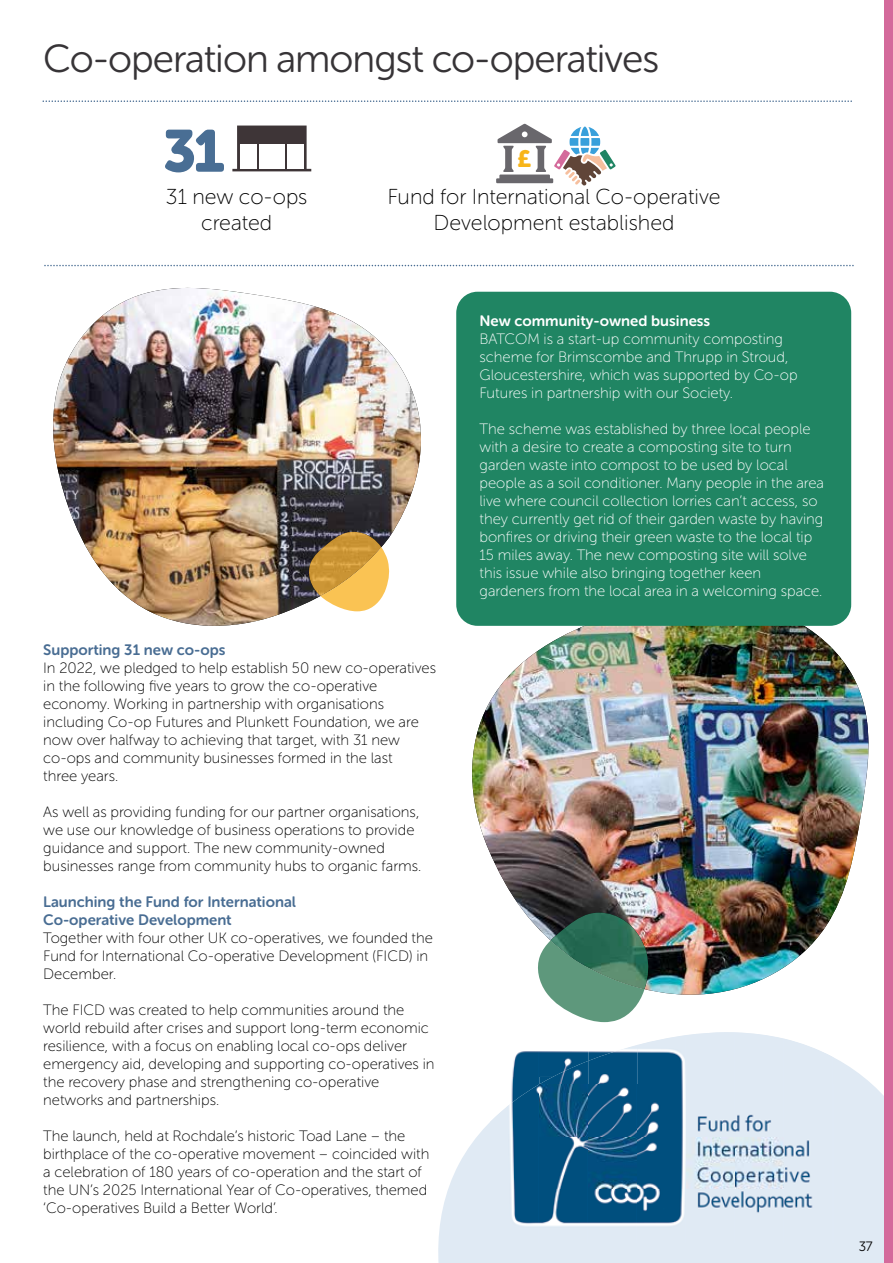
<style>
.page{position:relative;width:893px;height:1263px;background:#fff}
.page>*{position:absolute;margin:0;border:0;box-sizing:border-box;transform-origin:0 0}
.t1{font:58.95px "Museo Sans Rounded 900";color:#496e94}
.t2{font:39px "Museo Sans Rounded 300";letter-spacing:-.025em;color:#373437}
.t3{font:23.55px "Museo Sans Rounded 900";color:#f8b51a}
.t4{font:21.6px/26px "Museo Sans Rounded 100";color:#000;text-align:center}
.t5{font:15px/18px "Museo Sans Rounded 100";color:#000}
.t6{font:15px/18px "Museo Sans Rounded 100";color:#fff}
.t7{font:15px/18px "Museo Sans Rounded 700";color:#496d93}
.t8{font:15px "Museo Sans Rounded 700";color:#fff}
.t9{font:13.5px "Museo Sans Rounded 300";color:#000}
</style>
<div class="page">
<svg style="left:438px;top:1057px;width:446px;height:206px;fill:#e0eaf4"></svg>
<img style="left:465px;top:594px;width:404px;height:401px">
<img style="left:472px;top:625px;width:195px;height:368px">
<svg style="left:535px;top:940px;width:109px;height:82px"></svg>
<img style="left:551px;top:912px;width:99px;height:77px">
<img style="left:186px;top:287px;width:235px;height:333px">
<img style="left:53px;top:288px;width:209px;height:338px">
<svg style="left:320px;top:547px;width:70px;height:64px"></svg>
<img style="left:310px;top:532px;width:71px;height:32px">
<img style="left:307px;top:564px;width:59px;height:32px">
<svg style="left:232px;top:126px;width:79px;height:45px"></svg>
<div style="left:259px;top:145px;width:26px;height:24px;background:#fff"></div>
<div style="left:240px;top:145px;width:17px;height:24px;background:#fff"></div>
<div style="left:287px;top:145px;width:17px;height:24px;background:#fff"></div>
<svg style="left:496px;top:124px;width:120px;height:61px"></svg>
<svg style="left:44px;top:265px;width:810px;height:1px"></svg>
<svg style="left:43px;top:100px;width:809px;height:2px"></svg>
<div style="left:456px;top:292px;width:395px;height:334px;background:#208563;border-radius:21px"></div>
<div style="left:884px;top:0;width:9px;height:1263px;background:#d46a9b"></div>
<img style="left:490px;top:1051px;width:98px;height:26px">
<img style="left:490px;top:1077px;width:49px;height:8px">
<img style="left:539px;top:1061px;width:49px;height:24px">
<img style="left:588px;top:1045px;width:49px;height:40px">
<img style="left:637px;top:1035px;width:49px;height:50px">
<div style="left:686px;top:1032px;width:98px;height:53px;background:#e0eaf4"></div>
<img style="left:784px;top:1039px;width:49px;height:46px">
<img style="left:490px;top:1085px;width:343px;height:157px">
<h2 class="t2" style="left:43px;top:38px;width:617px">Co-operation amongst co-operatives</h2>
<h1 class="t1" style="left:163px;top:118px;width:63px">31</h1>
<h3 class="t4" style="left:166px;top:184px;width:143px">31 new co-ops created</h3>
<h3 class="t3" style="left:517px;top:145px;width:16px">£</h3>
<h3 class="t4" style="left:387px;top:184px;width:335px">Fund for International Co-operative<br>Development established</h3>
<p class="t8" style="left:479px;top:312px;width:232px">New community-owned business</p>
<p class="t6" style="left:479px;top:330px;width:320px">BATCOM is a start-up community composting scheme for Brimscombe and Thrupp in Stroud, Gloucestershire, which was supported by Co-op Futures in partnership with our Society.</p>
<p class="t6" style="left:479px;top:420px;width:346px">The scheme was established by three local people with a desire to create a composting site to turn garden waste into compost to be used by local people as a soil conditioner. Many people in the area live where council collection lorries can’t access, so they currently get rid of their garden waste by having bonfires or driving their green waste to the local tip 15 miles away. The new composting site will solve this issue while also bringing together keen gardeners from the local area in a welcoming space.</p>
<p class="t7" style="left:43px;top:640px;width:184px">Supporting 31 new co-ops</p>
<p class="t5" style="left:43px;top:659px;width:394px">In 2022, we pledged to help establish 50 new co-operatives in the following five years to grow the co-operative economy. Working in partnership with organisations including Co-op Futures and Plunkett Foundation, we are now over halfway to achieving that target, with 31 new co-ops and community businesses formed in the last<br>three years.</p>
<p class="t5" style="left:43px;top:803px;width:380px">As well as providing funding for our partner organisations, we use our knowledge of business operations to provide guidance and support. The new community-owned businesses range from community hubs to organic farms.</p>
<p class="t7" style="left:43px;top:892px;width:254px">Launching the Fund for International<br>Co-operative Development</p>
<p class="t5" style="left:43px;top:929px;width:391px">Together with four other UK co-operatives, we founded the<br>Fund for International Co-operative Development (FICD) in<br>December.</p>
<p class="t5" style="left:43px;top:1001px;width:393px">The FICD was created to help communities around the world rebuild after crises and support long-term economic resilience, with a focus on enabling local co-ops deliver emergency aid, developing and supporting co-operatives in the recovery phase and strengthening co-operative networks and partnerships.</p>
<p class="t5" style="left:43px;top:1127px;width:388px">The launch, held at Rochdale’s historic Toad Lane – the birthplace of the co-operative movement – coincided with a celebration of 180 years of co-operation and the start of the UN’s 2025 International Year of Co-operatives, themed ‘Co-operatives Build a Better World’.</p>
<p class="t9" style="left:859px;top:1239px;width:15px">37</p>
</div>
